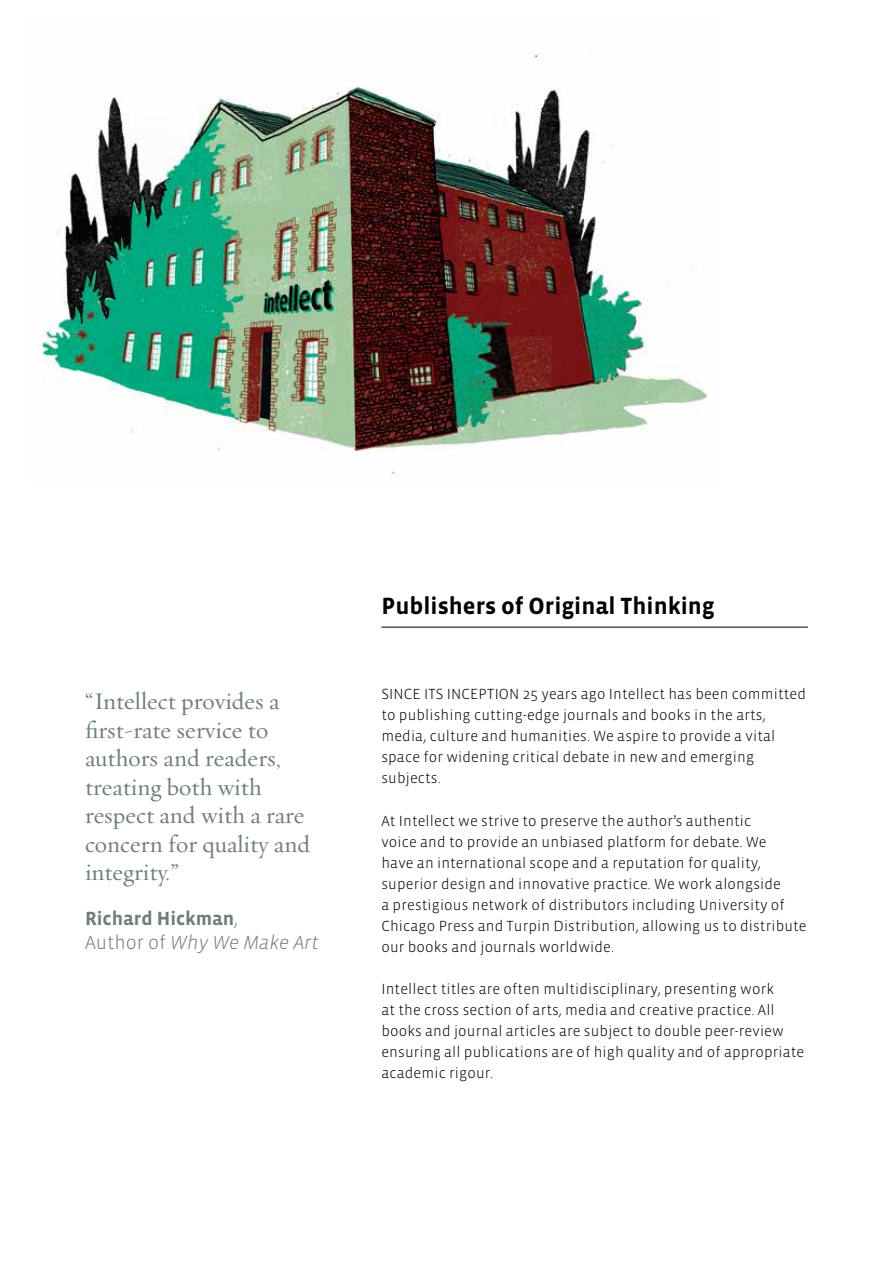
<style>
.page{position:relative;width:893px;height:1263px;background:#fff}
.page>*{position:absolute;margin:0;border:0;box-sizing:border-box;transform-origin:0 0}
.t1{font:24px/28.5px "Requiem Text HTF Roman";color:#6e7e7a}
.t2{font:700 24px "Vista Sans";color:#000}
.t3{font:700 19.5px/23.4px "Vista Sans";color:#6e7e7a}
.t4{font:300 15px/21px "Vista Sans";letter-spacing:.01em;color:#000}
.s1{font-weight:300}
.s2{font-weight:300;font-style:italic}
</style>
<div class="page">
<img style="left:42px;top:54px;width:667px;height:420px">
<hr style="left:381px;top:627px;width:427px;height:1px;background:#000">
<h1 class="t1" style="left:85px;top:688px;width:227px">“Intellect provides a first-rate service to authors and readers, treating both with respect and with a rare concern for quality and integrity.”</h1>
<h2 class="t3" style="left:85px;top:907px;width:235px">Richard Hickman<span class="s1">,<br>Author of</span> <span class="s2">Why We Make Art</span></h2>
<h1 class="t2" style="left:381px;top:594px;width:335px">Publishers of Original Thinking</h1>
<p class="t4" style="left:381px;top:684px;width:426px;text-indent:113px">ion 25 years ago I ntellect has been committed to publishing cutting-edge journals and books in the arts, media, culture and humanities. We aspire to provide a vital space for widening critical debate in new and emerging subjects.</p>
<p class="t4" style="left:381px;top:810px;width:427px">At I ntellect we strive to preserve the author’s authentic<br>voice and to provide an unbiased platform for debate. We<br>have an international scope and a reputation for quality, superior design and innovative practice. We work alongside<br>a prestigious network of distributors including University of Chicago Press and Turpin Distribution, allowing us to distribute our books and journals worldwide.</p>
<p class="t4" style="left:381px;top:979px;width:424px">I ntellect titles are often multidisciplinary, presenting work<br>at the cross section of arts, media and creative practice. All books and journal articles are subject to double peer-review ensuring all publications are of high quality and of appropriate academic rigour.</p>
<p class="t4" style="left:381px;top:684px;width:22px">Since</p>
<p class="t4" style="left:424px;top:684px;width:37px">its incept</p>
</div>
